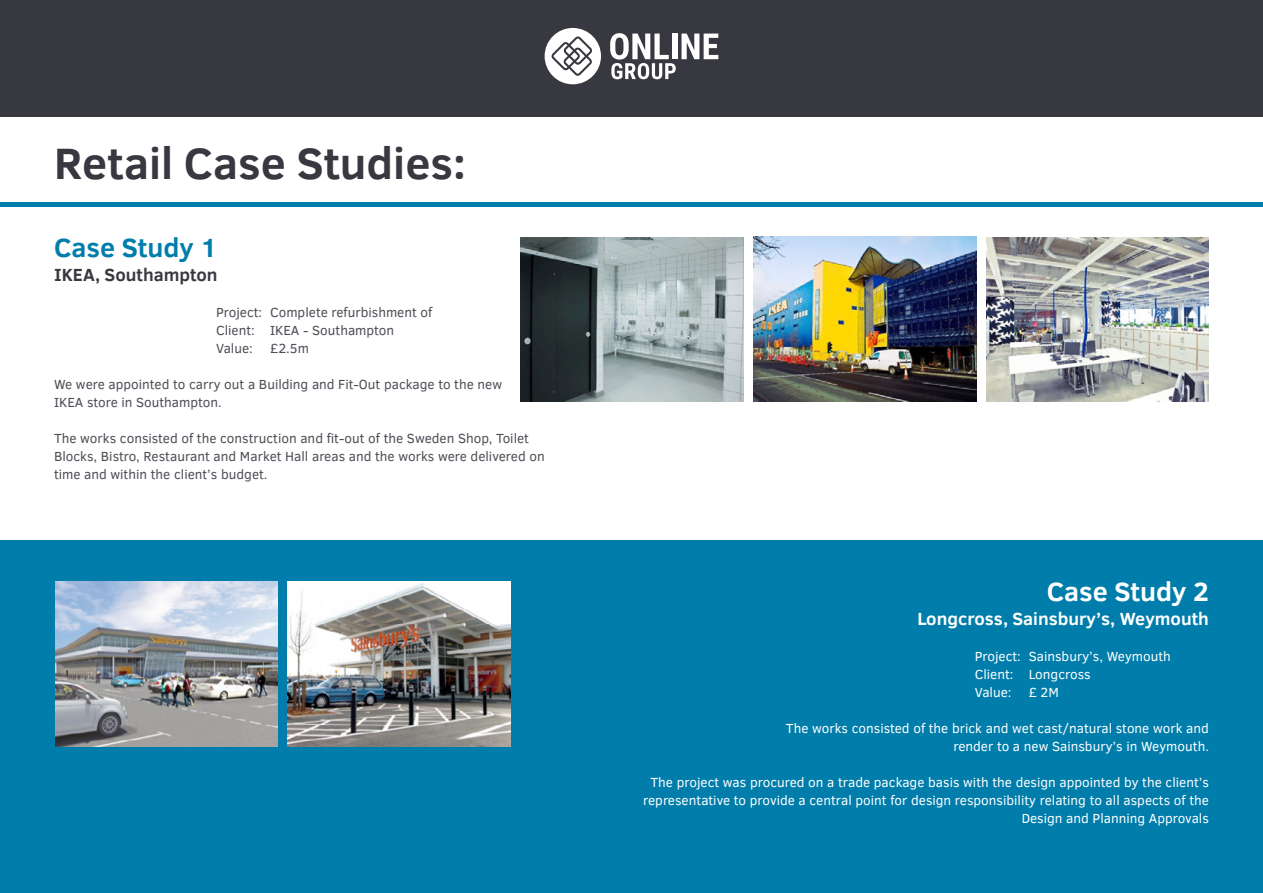
<style>
.page{position:relative;width:1263px;height:893px;background:#fff}
.page>*{position:absolute;margin:0;border:0;box-sizing:border-box;transform-origin:0 0}
.t1{font:700 45px "Clear Sans";color:#383940}
.t2{font:700 27px "Clear Sans";color:#007dab}
.t3{font:700 27px "Clear Sans";color:#fff}
.t4{font:700 18px "Clear Sans";color:#fff}
.t5{font:700 18px "Clear Sans";color:#383940}
.t6{font:13.5px/18px "Clear Sans";color:#fff;text-align:right}
.t7{font:13.5px/18px "Clear Sans";color:#4c4d55}
</style>
<div class="page">
<div style="left:0;top:0;width:1263px;height:117px;background:#383940"></div>
<div style="left:0;top:540px;width:1263px;height:353px;background:#007dab"></div>
<hr style="left:0;top:202px;width:1263px;height:4px;background:#007dab">
<svg style="left:610px;top:33px;width:108px;height:46px"></svg>
<svg style="left:545px;top:28px;width:56px;height:56px"></svg>
<img style="left:753px;top:237px;width:223px;height:165px">
<img style="left:521px;top:237px;width:222px;height:165px">
<img style="left:986px;top:237px;width:223px;height:165px">
<img style="left:288px;top:581px;width:222px;height:165px">
<img style="left:55px;top:581px;width:223px;height:165px">
<h1 class="t1" style="left:54px;top:130px;width:413px">Retail Case Studies:</h1>
<h2 class="t2" style="left:54px;top:228px;width:165px">Case Study 1</h2>
<h3 class="t5" style="left:54px;top:261px;width:165px">IKEA, Southampton</h3>
<p class="t7" style="left:216px;top:303px;width:218px">Project: Complete refurbishment of<br>Client: IKEA - Southampton<br>Value:</p>
<p class="t7" style="left:270px;top:339px;width:40px">£2.5m</p>
<p class="t7" style="left:54px;top:375px;width:450px">We were appointed to carry out a Building and Fit-Out package to the new<br>IKEA store in Southampton.</p>
<p class="t7" style="left:54px;top:429px;width:492px">The works consisted of the construction and fit-out of the Sweden Shop, Toilet<br>Blocks, Bistro, Restaurant and Market Hall areas and the works were delivered on time and within the client’s budget.</p>
<h2 class="t3" style="left:1047px;top:572px;width:164px">Case Study 2</h2>
<h3 class="t4" style="left:917px;top:605px;width:293px">Longcross, Sainsbury’s, Weymouth</h3>
<p class="t6" style="left:975px;top:647px;width:198px;text-align:left">Project: Sainsbury’s, Weymouth<br>Client: Longcross<br>Value:</p>
<p class="t6" style="left:1029px;top:683px;width:32px">£ 2M</p>
<p class="t6" style="left:786px;top:719px;width:425px">The works consisted of the brick and wet cast/natural stone work and render to a new Sainsbury’s in Weymouth.</p>
<p class="t6" style="left:643px;top:773px;width:567px">The project was procured on a trade package basis with the design appointed by the client’s representative to provide a central point for design responsibility relating to all aspects of the<br>Design and Planning Approvals</p>
</div>
